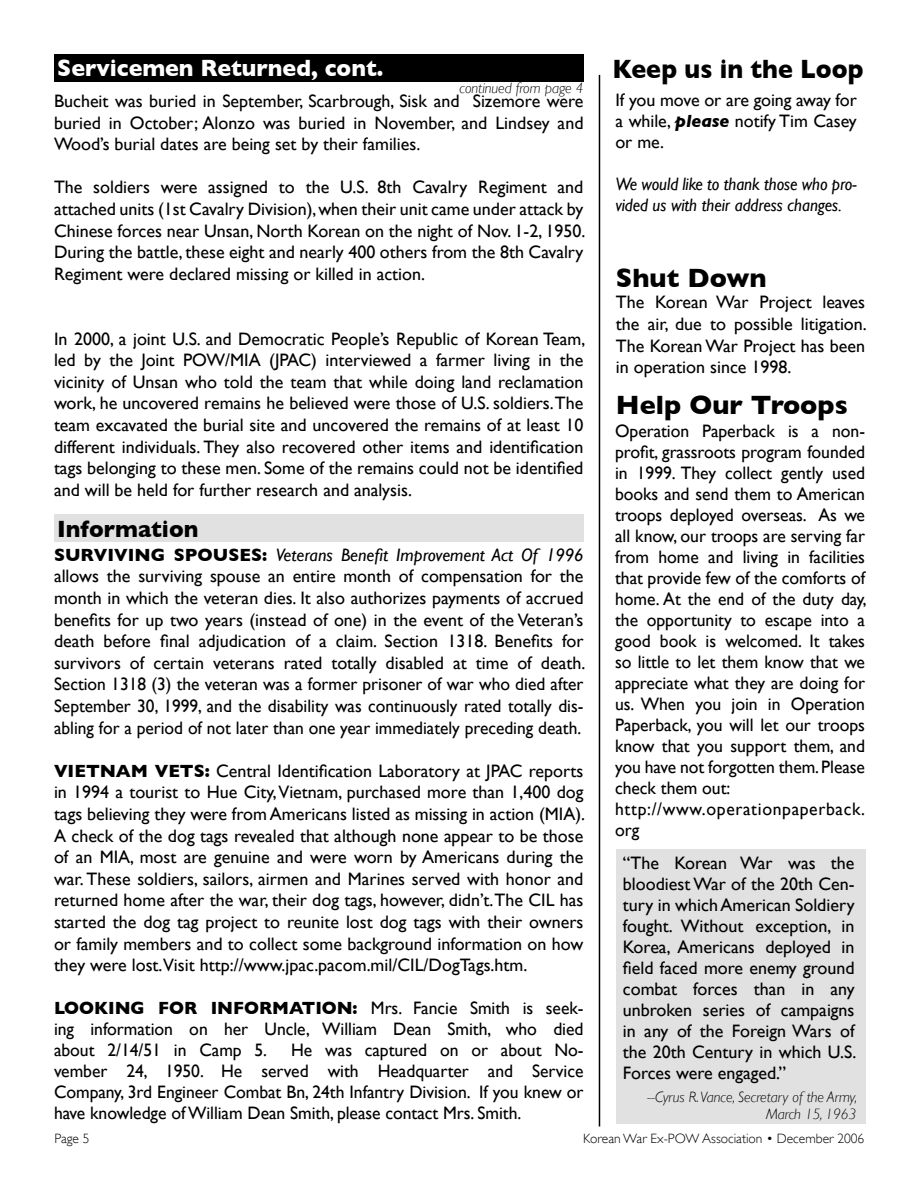
<style>
.page{position:relative;width:918px;height:1188px;background:#fff}
.page>*{position:absolute;margin:0;border:0;box-sizing:border-box;transform-origin:0 0}
.t1{font:700 27px "Gill Sans";color:#000}
.t2{font:700 27px "Gill Sans";color:#000;scale:.92 1}
.t3{font:700 24px "Gill Sans";color:#fff;scale:.96 1}
.t4{font:700 24px "Gill Sans";color:#000;scale:.96 1}
.t5{font:18px/21.6px "Gill Sans";letter-spacing:-.005em;color:#000;text-align:justify}
.t6{font:italic 18px/21px "Gill Sans";letter-spacing:-.005em;color:#000;scale:.94 1}
.t7{font:italic 300 15px/16.5px "Gill Sans";letter-spacing:-.005em;color:#000;text-align:right}
.t8{font:300 13.5px "Gill Sans";color:#000}
.s1{font-weight:700}
.s2{font-style:italic}
.s3{font-weight:700;font-style:italic}
</style>
<div class="page">
<hr style="left:599px;top:75px;width:1px;height:1051px;background:#000">
<div style="left:54px;top:514px;width:530px;height:28px;background:#e1e1e1"></div>
<div style="left:54px;top:54px;width:530px;height:28px;background:#000"></div>
<div style="left:616px;top:850px;width:249px;height:274px;background:#e1e1e1"></div>
<h2 class="t3" style="left:57px;top:54px;width:341px">Servicemen Returned, cont.</h2>
<p class="t5" style="left:54px;top:90px;width:531px">Bucheit was buried in September, Scarbrough, Sisk and Sizemore were buried in October; Alonzo was buried in November, and Lindsey and Wood’s burial dates are being set by their families.</p>
<p class="t5" style="left:54px;top:176px;width:533px">The soldiers were assigned to the U.S. 8th Cavalry Regiment and attached units (1st Cavalry Division), when their unit came under attack by Chinese forces near Unsan, North Korean on the night of Nov. 1-2, 1950.<br>During the battle, these eight and nearly 400 others from the 8th Cavalry Regiment were declared missing or killed in action.</p>
<p class="t7" style="left:459px;top:80px;width:126px">continued from page 4</p>
<p class="t5" style="left:54px;top:328px;width:533px">In 2000, a joint U.S. and Democratic People’s Republic of Korean Team, led by the Joint POW/MIA (JPAC) interviewed a farmer living in the vicinity of Unsan who told the team that while doing land reclamation work, he uncovered remains he believed were those of U.S. soldiers. The team excavated the burial site and uncovered the remains of at least 10 different individuals. They also recovered other items and identification tags belonging to these men. Some of the remains could not be identified and will be held for further research and analysis.</p>
<h2 class="t4" style="left:57px;top:515px;width:149px">Information</h2>
<p class="t5" style="left:54px;top:544px;width:533px"><span class="s1">SURVIVING SPOUSES:</span> <span class="s2">Veterans Benefit Improvement Act Of 1996 </span>allows the surviving spouse an entire month of compensation for the month in which the veteran dies. It also authorizes payments of accrued benefits for up two years (instead of one) in the event of the Veteran’s death before final adjudication of a claim. Section 1318. Benefits for survivors of certain veterans rated totally disabled at time of death.<br>Section 1318 (3) the veteran was a former prisoner of war who died after September 30, 1999, and the disability was continuously rated totally dis&shy;abling for a period of not later than one year immediately preceding death.</p>
<p class="t5" style="left:54px;top:760px;width:533px"><span class="s1">VIETNAM VETS:</span> Central Identification Laboratory at JPAC reports in 1994 a tourist to Hue City, Vietnam, purchased more than 1,400 dog tags believing they were from Americans listed as missing in action (MIA).<br>A check of the dog tags revealed that although none appear to be those of an MIA, most are genuine and were worn by Americans during the war. These soldiers, sailors, airmen and Marines served with honor and returned home after the war, their dog tags, however, didn’t. The CIL has started the dog tag project to reunite lost dog tags with their owners or family members and to collect some background information on how they were lost.Visit http://www.jpac.pacom.mil/CIL/DogTags.htm.</p>
<p class="t5" style="left:54px;top:997px;width:531px;line-height:21px"><span class="s1">LOOKING FOR INFORMATION:</span> Mrs. Fancie Smith is seek&shy;ing information on her Uncle, William Dean Smith, who died about 2/14/51 in Camp 5.</p>
<p class="t5" style="left:54px;top:1039px;width:531px;line-height:21.1px;text-indent:237px">He was captured on or about No&shy;vember 24, 1950. He served with Headquarter and Service Company, 3rd Engineer Combat Bn, 24th Infantry Division. If you knew or have knowledge of William Dean Smith, please contact Mrs. Smith.</p>
<h1 class="t2" style="left:613px;top:53px;width:274px">Keep us in the Loop</h1>
<p class="t5" style="left:615px;top:89px;width:243px;line-height:21px">If you move or are going away for a while, <span class="s3">please</span> notify Tim Casey or me.</p>
<p class="t6" style="left:615px;top:173px;width:258px">We would like to thank those who pro&shy;vided us with their address changes.</p>
<h1 class="t1" style="left:616px;top:262px;width:152px">Shut Down</h1>
<p class="t5" style="left:616px;top:291px;width:252px">The Korean War Project leaves the air, due to possible litigation.<br>The Korean War Project has been in operation since 1998.</p>
<h1 class="t1" style="left:616px;top:389px;width:233px">Help Our Troops</h1>
<p class="t5" style="left:615px;top:420px;width:253px;line-height:21px;text-align:left">Operation Paperback is a non&shy;profit, grassroots program founded in 1999. They collect gently used books and send them to American troops deployed overseas. As we all know, our troops are serving far from home and living in facilities that provide few of the comforts of home. At the end of the duty day, the opportunity to escape into a good book is welcomed. It takes so little to let them know that we appreciate what they are doing for us. When you join in Operation<br>Paperback, you will let our troops know that you support them, and you have not forgotten them. Please check them out: http://www.operationpaperback. org</p>
<p class="t5" style="left:623px;top:853px;width:235px;line-height:21px">“The Korean War was the bloodiest War of the 20th Cen&shy;tury in which American Soldiery fought. Without exception, in Korea, Americans deployed in field faced more enemy ground combat forces than in any unbroken series of campaigns in any of the Foreign Wars of the 20th Century in which U.S.<br>Forces were engaged.”</p>
<p class="t7" style="left:647px;top:1089px;width:212px">--Cyrus R. Vance, Secretary of the Army,<br>March 15, 1963</p>
<p class="t8" style="left:54px;top:1131px;width:37px">Page 5</p>
<p class="t8" style="left:583px;top:1131px;width:283px">Korean War Ex-POW Association • December 2006</p>
</div>
